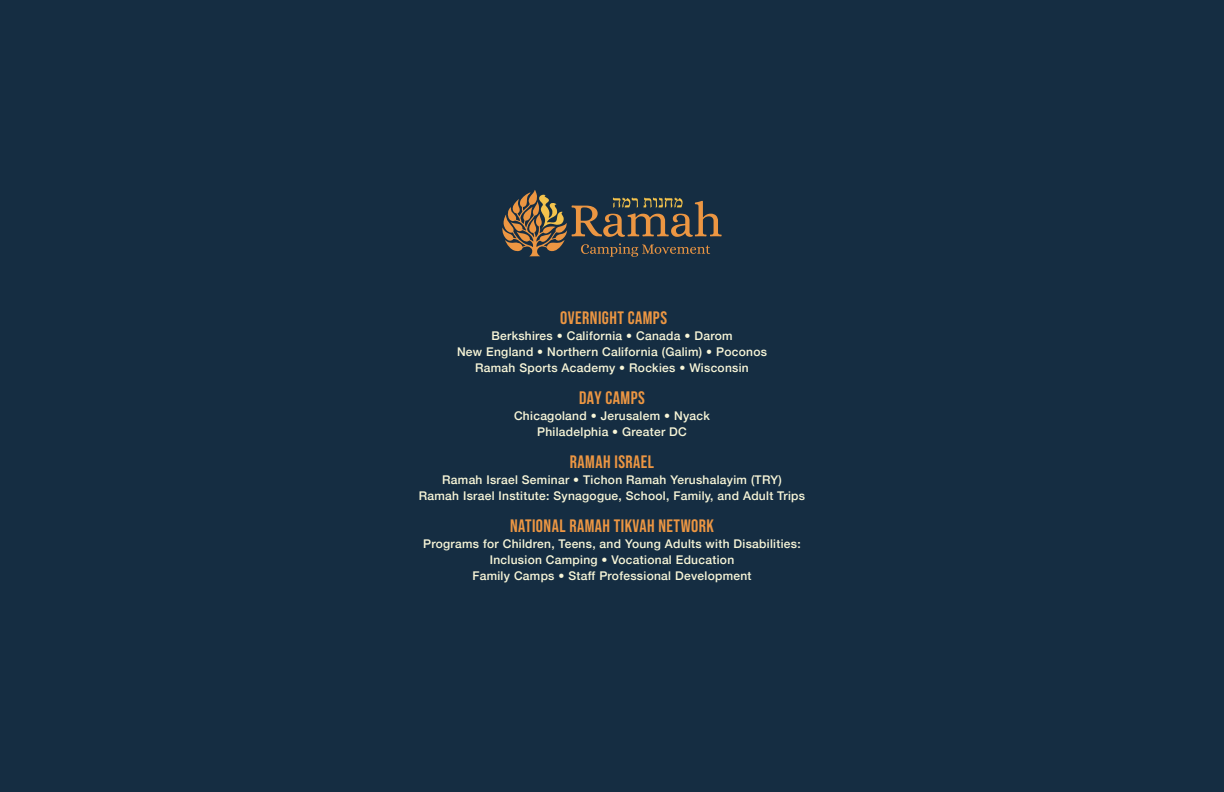
<style>
.page{position:relative;width:1224px;height:792px;background:#152d42}
.page>*{position:absolute;margin:0;border:0;box-sizing:border-box;transform-origin:0 0}
.t1{font:18px "Bebas Neue";letter-spacing:.025em;color:#ec9642}
.t2{font:700 18px "Bebas Neue";letter-spacing:.025em;color:#ec9642}
.t3{font:500 12px "Helvetica Neue";letter-spacing:.025em;color:#f8f6d8}
</style>
<div class="page">
<svg style="left:502px;top:190px;width:220px;height:67px"></svg>
<p class="t1" style="left:560px;top:307px;width:108px">OVERNIGHT CAMPS</p>
<p class="t3" style="left:491px;top:326px;width:243px">Berkshires • California • Canada • Darom</p>
<p class="t3" style="left:457px;top:342px;width:311px">New England • Northern California (Galim) • Poconos</p>
<p class="t3" style="left:475px;top:358px;width:275px">Ramah Sports Academy • Rockies • Wisconsin</p>
<p class="t2" style="left:579px;top:388px;width:67px">DAY CAMPS</p>
<p class="t3" style="left:514px;top:406px;width:197px">Chicagoland • Jerusalem • Nyack</p>
<p class="t3" style="left:537px;top:422px;width:151px">Philadelphia • Greater DC</p>
<p class="t1" style="left:570px;top:451px;width:86px">RAMAH ISRAEL</p>
<p class="t3" style="left:442px;top:470px;width:341px">Ramah Israel Seminar • Tichon Ramah Yerushalayim (TRY)</p>
<p class="t3" style="left:419px;top:486px;width:388px">Ramah Israel Institute: Synagogue, School, Family, and Adult Trips</p>
<p class="t1" style="left:510px;top:515px;width:205px">NATIONAL RAMAH TIKVAH NETWORK</p>
<p class="t3" style="left:423px;top:534px;width:379px">Programs for Children, Teens, and Young Adults with Disabilities:</p>
<p class="t3" style="left:490px;top:550px;width:246px">Inclusion Camping • Vocational Education</p>
<p class="t3" style="left:472px;top:566px;width:281px">Family Camps • Staff Professional Development</p>
</div>
